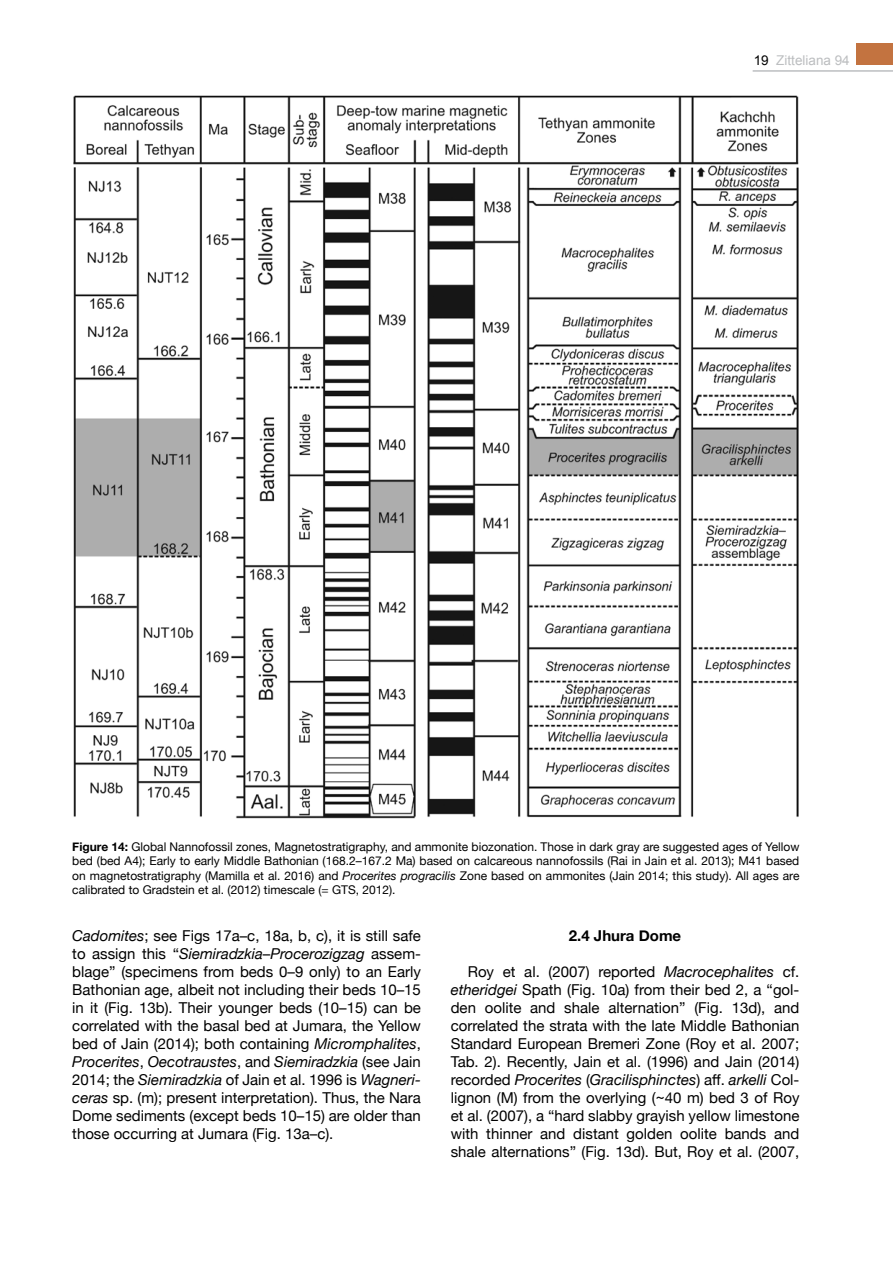
<style>
.page{position:relative;width:893px;height:1263px;background:#fff}
.page>*{position:absolute;margin:0;border:0;box-sizing:border-box;transform-origin:0 0}
.t1{font:15px/18px "Helvetica Neue";color:#000;text-align:justify}
.t2{font:700 15px "Helvetica Neue";color:#000}
.t3{font:13.5px "Arial";color:#bcbec0}
.t4{font:12px/14.4px "Helvetica Neue";color:#000;text-align:justify}
.s1{color:#000}
.s2{font-weight:700}
.s3{font-style:italic}
</style>
<div class="page">
<div style="left:856px;top:43px;width:37px;height:22px;background:#c37340"></div>
<hr style="left:753px;top:70px;width:140px;height:2px;background:#bcbec0">
<img style="left:73px;top:95px;width:726px;height:724px">
<p class="t3" style="left:754px;top:52px;width:98px"><span class="s1">19</span> Zitteliana 94</p>
<p class="t4" style="left:72px;top:840px;width:729px"><span class="s2">Figure 14:</span> Global Nannofossil zones, Magnetostratigraphy, and ammonite biozonation. Those in dark gray are suggested ages of Yellow bed (bed A4); Early to early Middle Bathonian (168.2–167.2 Ma) based on calcareous nannofossils (Rai in Jain et al. 2013); M41 based on magnetostratigraphy (Mamilla et al. 2016) and <span class="s3">Procerites progracilis</span> Zone based on ammonites (Jain 2014; this study). All ages are calibrated to Gradstein et al. (2012) timescale (= GTS, 2012).</p>
<p class="t1" style="left:72px;top:928px;width:350px"><span class="s3">Cadomites</span>; see Figs 17a–c, 18a, b, c), it is still safe to assign this “<span class="s3">Siemiradzkia</span>–<span class="s3">Procerozigzag</span> assem&shy;blage” (specimens from beds 0–9 only) to an Early Bathonian age, albeit not including their beds 10–15 in it (Fig. 13b). Their younger beds (10–15) can be correlated with the basal bed at Jumara, the Yellow bed of Jain (2014); both containing <span class="s3">Micromphalites</span>, <span class="s3">Procerites</span>, <span class="s3">Oecotraustes</span>, and <span class="s3">Siemiradzkia</span> (see Jain 2014; the <span class="s3">Siemiradzkia</span> of Jain et al. 1996 is <span class="s3">Wagneri&shy;ceras</span> sp. (m); present interpretation). Thus, the Nara Dome sediments (except beds 10–15) are older than those occurring at Jumara (Fig. 13a–c).</p>
<p class="t2" style="left:569px;top:924px;width:114px">2.4 Jhura Dome</p>
<p class="t1" style="left:451px;top:964px;width:350px;text-indent:17px">Roy et al. (2007) reported <span class="s3">Macrocephalites</span> cf. <span class="s3">etheridgei</span> Spath (Fig. 10a) from their bed 2, a “gol&shy;den oolite and shale alternation” (Fig. 13d), and correlated the strata with the late Middle Bathonian Standard European Bremeri Zone (Roy et al. 2007; Tab. 2). Recently, Jain et al. (1996) and Jain (2014) recorded <span class="s3">Procerites</span> (<span class="s3">Gracilisphinctes</span>) aff. <span class="s3">arkelli</span> Col&shy;lignon (M) from the overlying (~40 m) bed 3 of Roy et al. (2007), a “hard slabby grayish yellow limestone with thinner and distant golden oolite bands and shale alternations” (Fig. 13d). But, Roy et al. (2007,</p>
</div>
